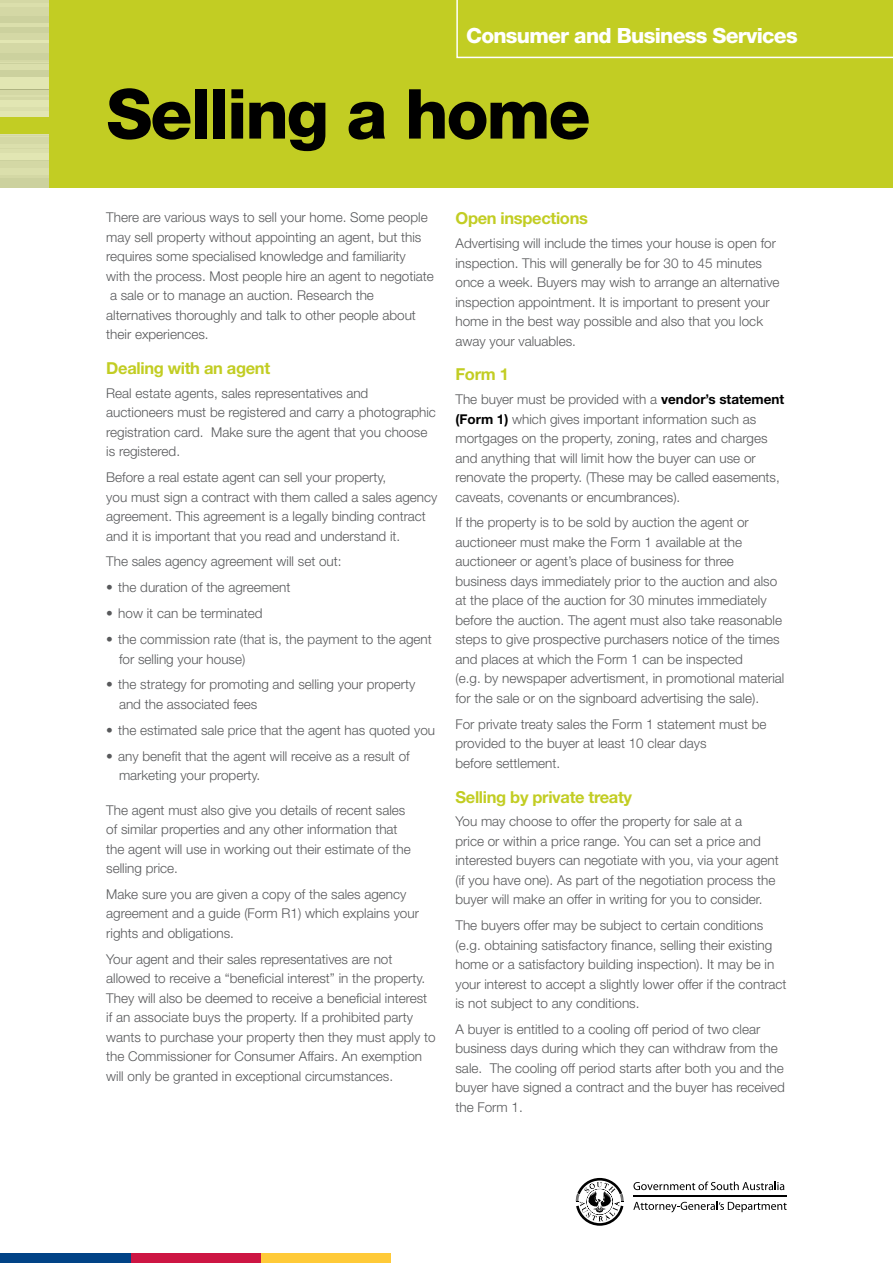
<style>
.page{position:relative;width:893px;height:1263px;background:#fff}
.page>*{position:absolute;margin:0;border:0;box-sizing:border-box;transform-origin:0 0}
.t1{font:800 69px "Helvetica Neue LT Std";letter-spacing:-.03em;color:#000}
.t2{font:800 21px "Helvetica Neue LT Std";letter-spacing:-.035em;color:#fff}
.t3{font:700 16.5px "Helvetica Neue LT Std";letter-spacing:-.02em;color:#c2cd23}
.t4{font:300 13.5px/19.5px "Helvetica Neue LT Std";color:#58595b}
.s1{font-weight:700;color:#000}
</style>
<div class="page">
<div style="left:0;top:0;width:893px;height:187px;background:#c2cd23"></div>
<div style="left:261px;top:1253px;width:130px;height:10px;background:#ffca38"></div>
<div style="left:130px;top:1253px;width:131px;height:10px;background:#cd1543"></div>
<div style="left:0;top:1253px;width:130px;height:10px;background:#014386"></div>
<svg style="left:633px;top:1181px;width:151px;height:9px"></svg>
<svg style="left:633px;top:1201px;width:154px;height:11px"></svg>
<hr style="left:633px;top:1195px;width:154px;height:2px;background:#000">
<svg style="left:576px;top:1178px;width:48px;height:48px"></svg>
<svg style="left:456px;top:0;width:437px;height:58px"></svg>
<div style="left:0;top:4px;width:49px;height:7px;background:#d4d8a5"></div>
<div style="left:0;top:90px;width:49px;height:6px;background:#d4d8a5"></div>
<div style="left:0;top:57px;width:49px;height:7px;background:#dbdfac"></div>
<div style="left:0;top:130px;width:49px;height:7px;background:#d4d8a5"></div>
<div style="left:0;top:63px;width:49px;height:7px;background:#ccd19e"></div>
<div style="left:0;top:43px;width:49px;height:7px;background:#d4d8a5"></div>
<div style="left:0;top:147px;width:49px;height:6px;background:#dbdfac"></div>
<div style="left:0;top:162px;width:49px;height:7px;background:#dbdfac"></div>
<div style="left:0;top:143px;width:49px;height:6px;background:#d4d8a5"></div>
<div style="left:0;top:82px;width:49px;height:7px;background:#e2e6b3"></div>
<div style="left:0;top:56px;width:49px;height:6px;background:#d0d4a1"></div>
<div style="left:0;top:23px;width:49px;height:6px;background:#dbdfac"></div>
<svg style="left:0;top:96px;width:49px;height:6px"></svg>
<div style="left:0;top:136px;width:49px;height:7px;background:#dbdfac"></div>
<div style="left:0;top:109px;width:49px;height:7px;background:#e2e6b3"></div>
<div style="left:0;top:10px;width:49px;height:7px;background:#d4d8a5"></div>
<div style="left:0;top:64px;width:49px;height:7px;background:#dbdfac"></div>
<div style="left:0;top:37px;width:49px;height:6px;background:#e2e6b3"></div>
<div style="left:0;top:27px;width:49px;height:7px;background:#ccd19e"></div>
<div style="left:0;top:174px;width:49px;height:7px;background:#d4d8a5"></div>
<div style="left:0;top:142px;width:49px;height:6px;background:#dbdfac"></div>
<div style="left:0;top:114px;width:49px;height:7px;background:#e2e6b3"></div>
<div style="left:0;top:157px;width:49px;height:7px;background:#d7dba8"></div>
<div style="left:0;top:137px;width:49px;height:7px;background:#d4d8a5"></div>
<div style="left:0;top:105px;width:49px;height:6px;background:#dbdfac"></div>
<div style="left:0;top:77px;width:49px;height:7px;background:#e2e6b3"></div>
<div style="left:0;top:70px;width:49px;height:7px;background:#ccd19e"></div>
<div style="left:0;top:51px;width:49px;height:6px;background:#d4d8a5"></div>
<div style="left:0;top:153px;width:49px;height:6px;background:#e2e6b3"></div>
<div style="left:0;top:181px;width:49px;height:6px;background:#ccd19e"></div>
<div style="left:0;top:161px;width:49px;height:7px;background:#d4d8a5"></div>
<div style="left:0;top:128px;width:49px;height:7px;background:#c2cd23"></div>
<div style="left:0;top:101px;width:49px;height:6px;background:#e2e6b3"></div>
<div style="left:0;top:178px;width:49px;height:6px;background:#ccd19e"></div>
<div style="left:0;top:169px;width:49px;height:6px;background:#dbdfac"></div>
<div style="left:0;top:53px;width:49px;height:6px;background:#ccd19e"></div>
<div style="left:0;top:33px;width:49px;height:7px;background:#d4d8a5"></div>
<div style="left:0;top:0;width:49px;height:7px;background:#dbdfac"></div>
<div style="left:0;top:16px;width:49px;height:7px;background:#ccd19e"></div>
<hr style="left:0;top:0;width:49px;height:3px;background:#dcddde">
<div style="left:0;top:117px;width:49px;height:16px;background:#c2cd23"></div>
<h2 class="t2" style="left:466px;top:23px;width:333px">Consumer and Business Services</h2>
<h1 class="t1" style="left:106px;top:73px;width:486px">Selling a home</h1>
<p class="t4" style="left:106px;top:207px;width:329px">There are various ways to sell your home. Some people may sell property without appointing an agent, but this requires some specialised knowledge and familiarity<br>with the process. Most people hire an agent to negotiate a sale or to manage an auction. Research the alternatives thoroughly and talk to other people about their experiences.</p>
<p class="t3" style="left:106px;top:358px;width:165px">Dealing with an agent</p>
<p class="t4" style="left:106px;top:383px;width:331px">Real estate agents, sales representatives and auctioneers must be registered and carry a photographic registration card. Make sure the agent that you choose is registered.</p>
<p class="t4" style="left:106px;top:467px;width:333px">Before a real estate agent can sell your property,<br>you must sign a contract with them called a sales agency agreement. This agreement is a legally binding contract and it is important that you read and understand it.</p>
<p class="t4" style="left:106px;top:552px;width:237px">The sales agency agreement will set out:</p>
<p class="t4" style="left:106px;top:577px;width:186px">• the duration of the agreement</p>
<p class="t4" style="left:106px;top:603px;width:158px">• how it can be terminated</p>
<p class="t4" style="left:119px;top:629px;width:314px;text-indent:-13px">• the commission rate (that is, the payment to the agent for selling your house)</p>
<p class="t4" style="left:119px;top:675px;width:298px;text-indent:-13px">• the strategy for promoting and selling your property and the associated fees</p>
<p class="t4" style="left:106px;top:720px;width:330px">• the estimated sale price that the agent has quoted you</p>
<p class="t4" style="left:119px;top:746px;width:292px;text-indent:-13px">• any benefit that the agent will receive as a result of marketing your property.</p>
<p class="t4" style="left:106px;top:800px;width:306px">The agent must also give you details of recent sales of similar properties and any other information that the agent will use in working out their estimate of the selling price.</p>
<p class="t4" style="left:106px;top:884px;width:314px">Make sure you are given a copy of the sales agency agreement and a guide (Form R1) which explains your rights and obligations.</p>
<p class="t4" style="left:106px;top:949px;width:331px">Your agent and their sales representatives are not allowed to receive a “beneficial interest” in the property.<br>They will also be deemed to receive a beneficial interest if an associate buys the property. If a prohibited party wants to purchase your property then they must apply to the Commissioner for Consumer Affairs. An exemption will only be granted in exceptional circumstances.</p>
<p class="t3" style="left:455px;top:208px;width:134px">Open inspections</p>
<p class="t4" style="left:455px;top:233px;width:326px">Advertising will include the times your house is open for inspection. This will generally be for 30 to 45 minutes once a week. Buyers may wish to arrange an alternative inspection appointment. It is important to present your home in the best way possible and also that you lock away your valuables.</p>
<p class="t3" style="left:455px;top:364px;width:55px">Form 1</p>
<p class="t4" style="left:455px;top:389px;width:330px">The buyer must be provided with a <span class="s1">vendor’s statement (Form 1)</span> which gives important information such as mortgages on the property, zoning, rates and charges and anything that will limit how the buyer can use or renovate the property. (These may be called easements, caveats, covenants or encumbrances).</p>
<p class="t4" style="left:455px;top:513px;width:330px">If the property is to be sold by auction the agent or auctioneer must make the Form 1 available at the auctioneer or agent’s place of business for three business days immediately prior to the auction and also at the place of the auction for 30 minutes immediately before the auction. The agent must also take reasonable steps to give prospective purchasers notice of the times and places at which the Form 1 can be inspected<br>(e.g. by newspaper advertisment, in promotional material for the sale or on the signboard advertising the sale).</p>
<p class="t4" style="left:455px;top:714px;width:313px">For private treaty sales the Form 1 statement must be provided to the buyer at least 10 clear days<br>before settlement.</p>
<p class="t3" style="left:455px;top:786px;width:178px">Selling by private treaty</p>
<p class="t4" style="left:455px;top:811px;width:325px">You may choose to offer the property for sale at a<br>price or within a price range. You can set a price and interested buyers can negotiate with you, via your agent (if you have one). As part of the negotiation process the buyer will make an offer in writing for you to consider.</p>
<p class="t4" style="left:455px;top:915px;width:333px">The buyers offer may be subject to certain conditions (e.g. obtaining satisfactory finance, selling their existing home or a satisfactory building inspection). It may be in your interest to accept a slightly lower offer if the contract is not subject to any conditions.</p>
<p class="t4" style="left:455px;top:1019px;width:331px">A buyer is entitled to a cooling off period of two clear business days during which they can withdraw from the sale. The cooling off period starts after both you and the buyer have signed a contract and the buyer has received the Form 1.</p>
</div>
